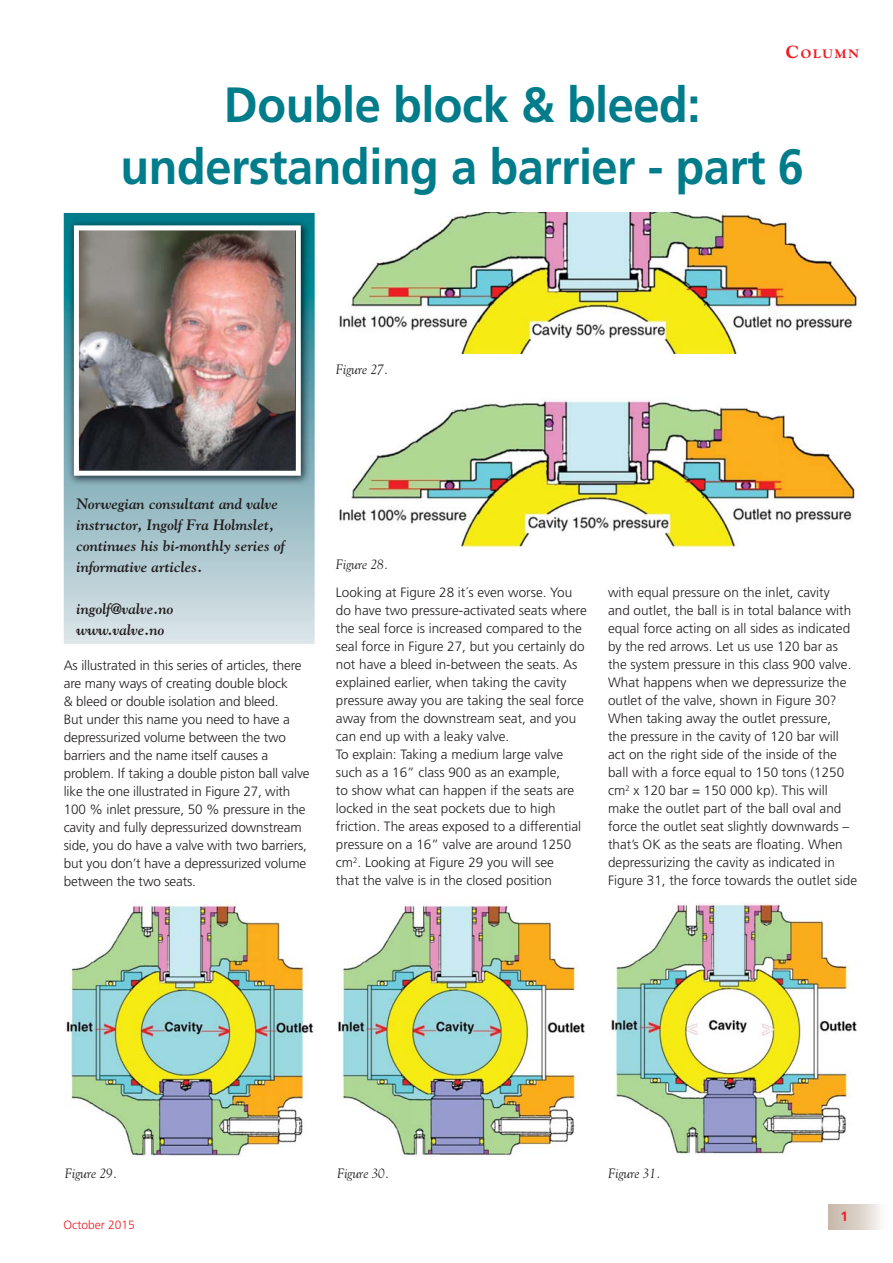
<style>
.page{position:relative;width:893px;height:1263px;background:#fff}
.page>*{position:absolute;margin:0;border:0;box-sizing:border-box;transform-origin:0 0}
.t1{font:700 49.5px/61.5px "Frutiger";letter-spacing:-.01em;color:#007c8a;text-align:center;scale:.95 1}
.t2{font:italic 700 15px/21px "Goudy";color:#231f20}
.t3{font:300 13.5px/18px "Frutiger";color:#231f20}
.t4{font:italic 13.5px "Goudy";letter-spacing:-.01em;color:#231f20}
.t5{font:700 13.5px "Frutiger";color:#ed1c24}
.t6{font:800 12.6px "Goudy";letter-spacing:.145em;color:#ed1c24}
.t7{font:300 12px "Frutiger";color:#ed1c24}
.s1{font-size:18px}
</style>
<div class="page">
<div style="left:828px;top:1204px;width:60px;height:25px;background:linear-gradient(to right,#c2b2a3,#faf9f7)"></div>
<svg style="left:64px;top:213px;width:251px;height:431px;background:#a7c6ce"></svg>
<img style="left:68px;top:219px;width:242px;height:266px">
<img style="left:74px;top:225px;width:227px;height:251px">
<img style="left:339px;top:213px;width:518px;height:140px">
<img style="left:339px;top:397px;width:516px;height:150px">
<img style="left:65px;top:899px;width:249px;height:257px">
<img style="left:338px;top:905px;width:247px;height:251px">
<img style="left:611px;top:903px;width:246px;height:253px">
<p class="t6" style="left:786px;top:49px;width:75px"><span class="s1">C</span>OLUMN</p>
<h1 class="t1" style="left:121px;top:78px;width:721px">Double block &amp; bleed: understanding a barrier - part 6</h1>
<p class="t4" style="left:336px;top:364px;width:54px">Figure 27.</p>
<p class="t2" style="left:76px;top:495px;width:210px">Norwegian consultant and valve instructor, Ingolf Fra Holmslet, continues his bi-monthly series of informative articles.</p>
<p class="t2" style="left:76px;top:600px;width:99px">ingolf@valve.no www.valve.no</p>
<p class="t3" style="left:64px;top:657px;width:247px">As illustrated in this series of articles, there are many ways of creating double block<br>&amp; bleed or double isolation and bleed.<br>But under this name you need to have a depressurized volume between the two barriers and the name itself causes a problem. If taking a double piston ball valve like the one illustrated in Figure 27, with 100 % inlet pressure, 50 % pressure in the cavity and fully depressurized downstream side, you do have a valve with two barriers, but you don’t have a depressurized volume between the two seats.</p>
<p class="t4" style="left:336px;top:558px;width:54px">Figure 28.</p>
<p class="t3" style="left:336px;top:585px;width:252px">Looking at Figure 28 it´s even worse. You do have two pressure-activated seats where the seal force is increased compared to the seal force in Figure 27, but you certainly do not have a bleed in-between the seats. As explained earlier, when taking the cavity pressure away you are taking the seal force away from the downstream seat, and you can end up with a leaky valve.<br>To explain: Taking a medium large valve such as a 16” class 900 as an example,<br>to show what can happen if the seats are locked in the seat pockets due to high friction. The areas exposed to a differential pressure on a 16” valve are around 1250 cm<sup>2</sup>. Looking at Figure 29 you will see<br>that the valve is in the closed position</p>
<p class="t3" style="left:608px;top:585px;width:251px">with equal pressure on the inlet, cavity<br>and outlet, the ball is in total balance with equal force acting on all sides as indicated by the red arrows. Let us use 120 bar as the system pressure in this class 900 valve.<br>What happens when we depressurize the outlet of the valve, shown in Figure 30?<br>When taking away the outlet pressure,<br>the pressure in the cavity of 120 bar will act on the right side of the inside of the ball with a force equal to 150 tons (1250 cm<sup>2</sup> x 120 bar = 150 000 kp). This will make the outlet part of the ball oval and force the outlet seat slightly downwards – that’s OK as the seats are floating. When depressurizing the cavity as indicated in Figure 31, the force towards the outlet side</p>
<p class="t4" style="left:65px;top:1168px;width:54px">Figure 29.</p>
<p class="t4" style="left:337px;top:1168px;width:54px">Figure 30.</p>
<p class="t4" style="left:608px;top:1168px;width:54px">Figure 31.</p>
<p class="t7" style="left:64px;top:1220px;width:73px">October 2015</p>
<p class="t5" style="left:840px;top:1211px;width:9px">1</p>
</div>
